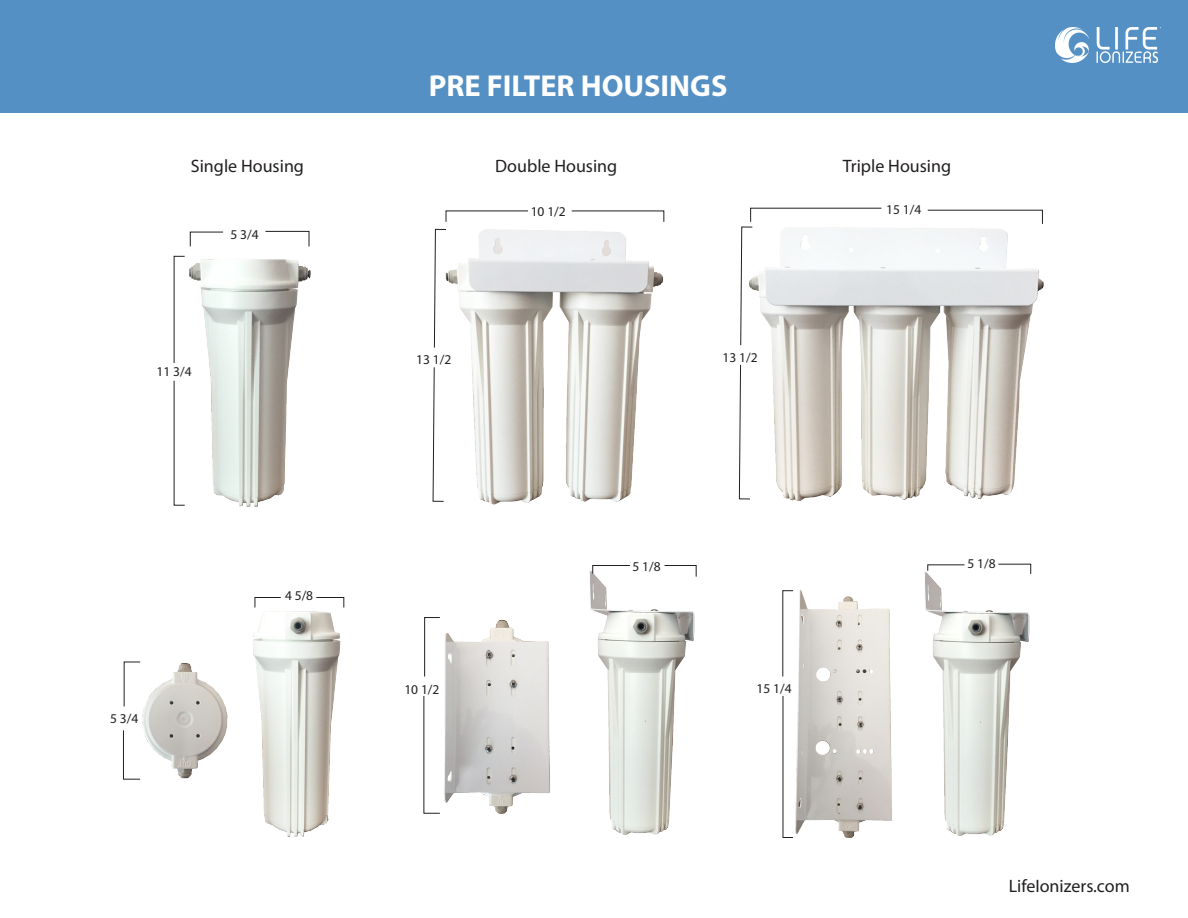
<style>
.page{position:relative;width:1188px;height:918px;background:#fff}
.page>*{position:absolute;margin:0;border:0;box-sizing:border-box;transform-origin:0 0}
.t1{font:700 30.45px "Myriad Pro";color:#fff}
.t2{font:18px "Myriad Pro";color:#231f20}
.t3{font:13.5px "Myriad Pro";color:#231f20}
</style>
<div class="page">
<img style="left:432px;top:211px;width:233px;height:294px">
<img style="left:444px;top:619px;width:106px;height:195px">
<img style="left:589px;top:570px;width:106px;height:265px">
<img style="left:253px;top:597px;width:92px;height:240px">
<img style="left:174px;top:246px;width:137px;height:261px">
<img style="left:134px;top:661px;width:94px;height:118px">
<img style="left:738px;top:228px;width:306px;height:273px">
<img style="left:793px;top:590px;width:100px;height:248px">
<img style="left:924px;top:563px;width:108px;height:273px">
<svg style="left:174px;top:256px;width:11px;height:107px"></svg>
<svg style="left:174px;top:380px;width:11px;height:126px"></svg>
<svg style="left:434px;top:229px;width:12px;height:119px"></svg>
<svg style="left:433px;top:367px;width:11px;height:135px"></svg>
<svg style="left:739px;top:365px;width:11px;height:134px"></svg>
<svg style="left:190px;top:232px;width:33px;height:15px"></svg>
<svg style="left:265px;top:231px;width:44px;height:16px"></svg>
<svg style="left:446px;top:211px;width:82px;height:11px"></svg>
<svg style="left:571px;top:211px;width:93px;height:11px"></svg>
<svg style="left:740px;top:208px;width:142px;height:138px"></svg>
<svg style="left:927px;top:210px;width:116px;height:14px"></svg>
<svg style="left:592px;top:565px;width:38px;height:9px"></svg>
<svg style="left:664px;top:565px;width:33px;height:12px"></svg>
<svg style="left:927px;top:565px;width:38px;height:6px"></svg>
<svg style="left:998px;top:564px;width:33px;height:10px"></svg>
<svg style="left:255px;top:597px;width:26px;height:11px"></svg>
<svg style="left:316px;top:597px;width:28px;height:11px"></svg>
<svg style="left:782px;top:590px;width:11px;height:87px"></svg>
<svg style="left:783px;top:696px;width:10px;height:142px"></svg>
<svg style="left:424px;top:617px;width:16px;height:60px"></svg>
<svg style="left:424px;top:696px;width:16px;height:118px"></svg>
<svg style="left:124px;top:662px;width:17px;height:45px"></svg>
<svg style="left:123px;top:730px;width:18px;height:50px"></svg>
<div style="left:0;top:0;width:1188px;height:112px;background:#5490c4"></div>
<img style="left:1056px;top:27px;width:105px;height:36px">
<p class="t1" style="left:429px;top:65px;width:300px">PRE FILTER HOUSINGS</p>
<p class="t2" style="left:191px;top:154px;width:115px">Single Housing</p>
<p class="t2" style="left:495px;top:154px;width:124px">Double Housing</p>
<p class="t2" style="left:843px;top:154px;width:110px">Triple Housing</p>
<p class="t3" style="left:231px;top:226px;width:30px">5 3/4</p>
<p class="t3" style="left:157px;top:363px;width:37px">11 3/4</p>
<p class="t3" style="left:416px;top:351px;width:37px">13 1/2</p>
<p class="t3" style="left:531px;top:203px;width:37px">10 1/2</p>
<p class="t3" style="left:722px;top:349px;width:37px">13 1/2</p>
<p class="t3" style="left:886px;top:201px;width:37px">15 1/4</p>
<p class="t3" style="left:110px;top:710px;width:30px">5 3/4</p>
<p class="t3" style="left:285px;top:587px;width:30px">4 5/8</p>
<p class="t3" style="left:633px;top:558px;width:30px">5 1/8</p>
<p class="t3" style="left:404px;top:681px;width:37px">10 1/2</p>
<p class="t3" style="left:757px;top:681px;width:37px">15 1/4</p>
<p class="t3" style="left:967px;top:555px;width:30px">5 1/8</p>
<p class="t2" style="left:1009px;top:875px;width:123px">LifeIonizers.com</p>
</div>
